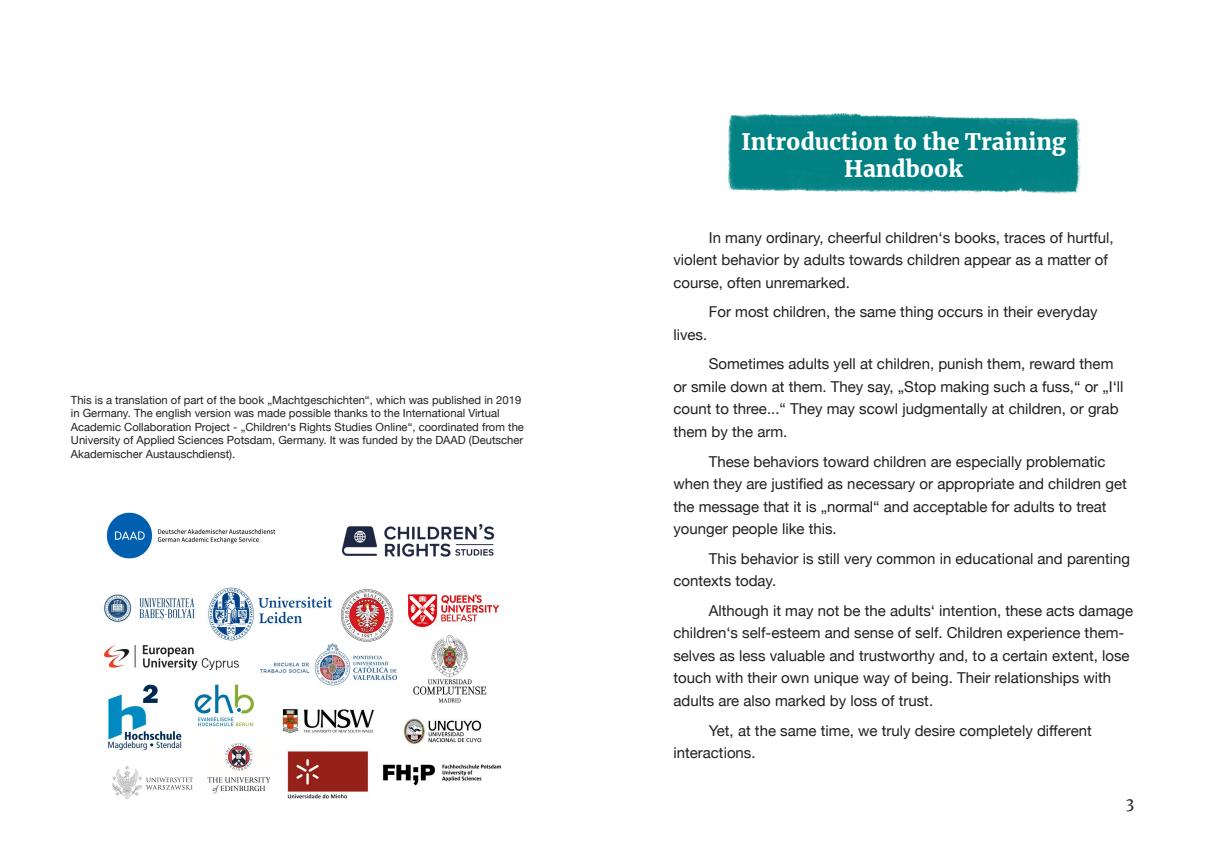
<style>
.page{position:relative;width:1205px;height:851px;background:#fff}
.page>*{position:absolute;margin:0;border:0;box-sizing:border-box;transform-origin:0 0}
.H1-Reflexion{font:900 22.5px/27px "Merriweather";color:#fff;text-align:center}
.Frage{font:15px/22.5px "Helvetica Neue";color:#231f20}
.t1{font:15px "Merriweather";color:#231f20}
.Frage-2{font:11.25px/13.5px "Helvetica Neue";color:#231f20}
</style>
<div class="page">
<img style="left:727px;top:113px;width:354px;height:81px">
<img style="left:341px;top:523px;width:154px;height:34px">
<img style="left:106px;top:512px;width:170px;height:47px">
<img style="left:103px;top:587px;width:398px;height:212px">
<p class="Frage-2" style="left:71px;top:393px;width:455px">This is a translation of part of the book „Machtgeschichten“, which was published in 2019 in Germany. The english version was made possible thanks to the International Virtual Academic Collaboration Project - „Children‘s Rights Studies Online“, coordinated from the University of Applied Sciences Potsdam, Germany. It was funded by the DAAD (Deutscher Akademischer Austauschdienst).</p>
<p class="H1-Reflexion" style="left:741px;top:128px;width:326px">Introduction to the Training<br>Handbook</p>
<p class="Frage" style="left:673px;top:227px;width:442px;text-indent:35px">In many ordinary, cheerful children‘s books, traces of hurtful, violent behavior by adults towards children appear as a matter of course, often unremarked.</p>
<p class="Frage" style="left:709px;top:301px;width:390px">For most children, the same thing occurs in their everyday</p>
<p class="Frage" style="left:673px;top:324px;width:35px">lives.</p>
<p class="Frage" style="left:673px;top:353px;width:452px;text-indent:35px">Sometimes adults yell at children, punish them, reward them or smile down at them. They say, „Stop making such a fuss,“ or „I‘ll count to three...“ They may scowl judgmentally at children, or grab them by the arm.</p>
<p class="Frage" style="left:673px;top:451px;width:455px;text-indent:35px">These behaviors toward children are especially problematic when they are justified as necessary or appropriate and children get the message that it is „normal“ and acceptable for adults to treat younger people like this.</p>
<p class="Frage" style="left:673px;top:548px;width:458px;text-indent:35px">This behavior is still very common in educational and parenting contexts today.</p>
<p class="Frage" style="left:673px;top:600px;width:461px;text-indent:35px">Although it may not be the adults‘ intention, these acts damage children‘s self-esteem and sense of self. Children experience them&shy;selves as less valuable and trustworthy and, to a certain extent, lose touch with their own unique way of being. Their relationships with adults are also marked by loss of trust.</p>
<p class="Frage" style="left:673px;top:719px;width:420px;text-indent:35px">Yet, at the same time, we truly desire completely different interactions.</p>
<p class="t1" style="left:1125px;top:793px;width:10px">3</p>
</div>
